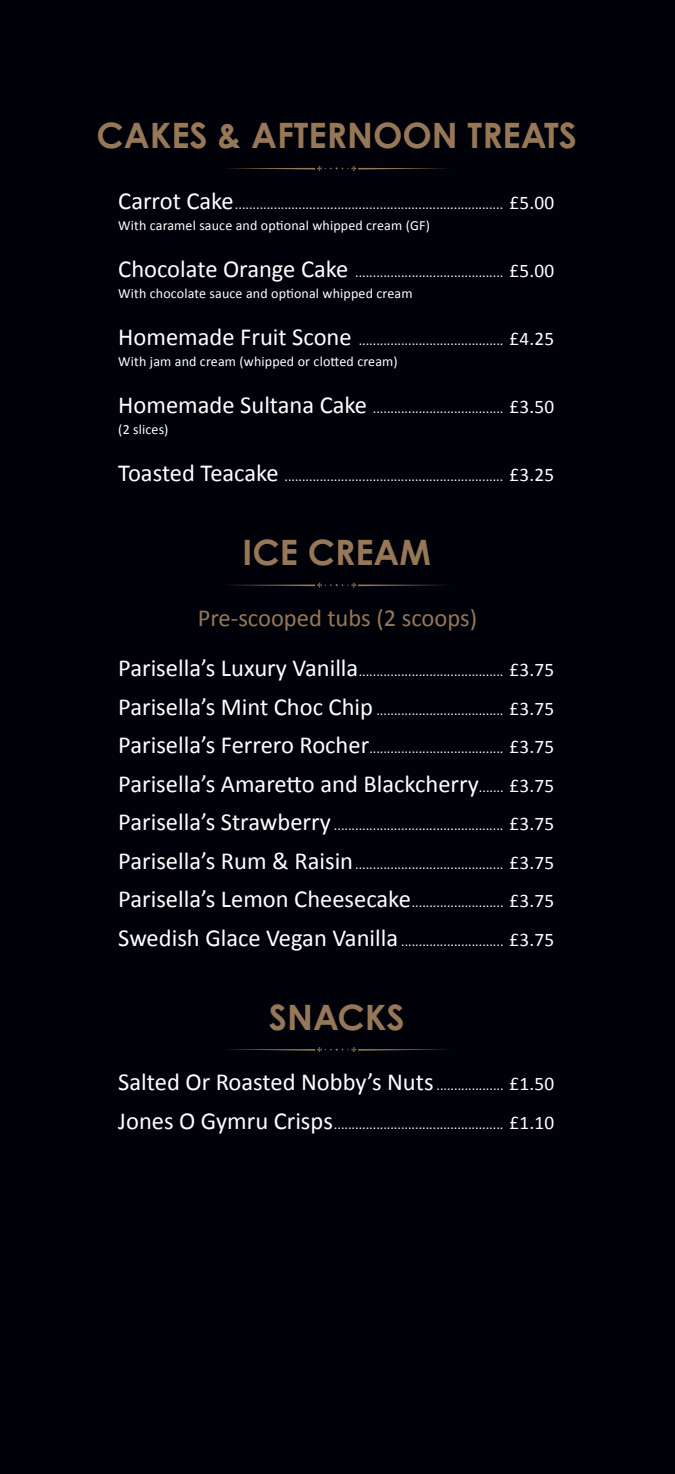
<style>
.page{position:relative;width:675px;height:1474px;background:#fff}
.page>*{position:absolute;margin:0;border:0;box-sizing:border-box;transform-origin:0 0}
.t1{font:700 35px "Century Gothic Pro";color:#967757}
.t2{font:24.5px "Calibri";color:#fff}
.t3{font:24.5px "Calibri";color:#967757}
.t4{font:14px/21px "Calibri";letter-spacing:.01em;color:#fff}
.s1{font-size:24.5px}
.s2{font-size:19.25px}
.s3{font-size:14px}
</style>
<div class="page">
<div style="left:0;top:0;width:675px;height:1473px;background:#010209"></div>
<svg style="left:227px;top:166px;width:219px;height:5px"></svg>
<svg style="left:231px;top:582px;width:212px;height:6px"></svg>
<svg style="left:227px;top:1047px;width:219px;height:5px"></svg>
<p class="t1" style="left:96px;top:114px;width:482px">CAKES &amp; AFTERNOON TREATS</p>
<p class="t4" style="left:118px;top:193px;width:437px"><span class="s1">Carrot Cake</span>............................................................................ <span class="s2">£5.00<br></span>With caramel sauce and optional whipped cream (GF)</p>
<p class="t4" style="left:118px;top:261px;width:437px"><span class="s1">Chocolate Orange Cake</span> .......................................... <span class="s2">£5.00<br></span>With chocolate sauce and optional whipped cream</p>
<p class="t4" style="left:118px;top:329px;width:437px"><span class="s1">Homemade Fruit Scone</span> ......................................... <span class="s2">£4.25<br></span>With jam and cream (whipped or clotted cream)</p>
<p class="t4" style="left:118px;top:397px;width:437px"><span class="s1">Homemade Sultana Cake</span> ..................................... <span class="s2">£3.50 </span>(2 slices)</p>
<p class="t4" style="left:118px;top:465px;width:437px"><span class="s1">Toasted Teacake</span> .............................................................. <span class="s2">£3.25</span></p>
<p class="t1" style="left:242px;top:530px;width:190px">ICE CREAM</p>
<p class="t3" style="left:198px;top:602px;width:281px">Pre-scooped tubs (2 scoops)</p>
<p class="t4" style="left:118px;top:660px;width:437px"><span class="s1">Parisella’s Luxury Vanilla</span>......................................... <span class="s2">£3.75</span></p>
<p class="t4" style="left:118px;top:699px;width:437px"><span class="s1">Parisella’s Mint Choc Chip</span> .................................... <span class="s2">£3.75</span></p>
<p class="t4" style="left:118px;top:737px;width:437px"><span class="s1">Parisella’s Ferrero Rocher</span>...................................... <span class="s2">£3.75</span></p>
<p class="t2" style="left:118px;top:768px;width:437px">Parisella’s Amaretto and Blackcherry<span class="s3">.......</span> <span class="s2">£3.75</span></p>
<p class="t4" style="left:118px;top:814px;width:437px"><span class="s1">Parisella’s Strawberry</span> ................................................ <span class="s2">£3.75</span></p>
<p class="t4" style="left:118px;top:853px;width:437px"><span class="s1">Parisella’s Rum &amp; Raisin</span>.......................................... <span class="s2">£3.75</span></p>
<p class="t2" style="left:118px;top:884px;width:437px">Parisella’s Lemon Cheesecake<span class="s3">..........................</span> <span class="s2">£3.75</span></p>
<p class="t4" style="left:118px;top:930px;width:437px"><span class="s1">Swedish Glace Vegan Vanilla</span> ............................. <span class="s2">£3.75</span></p>
<p class="t1" style="left:269px;top:995px;width:137px">SNACKS</p>
<p class="t2" style="left:118px;top:1067px;width:437px">Salted Or Roasted Nobby’s Nuts <span class="s3">...................</span> <span class="s2">£1.50</span></p>
<p class="t4" style="left:118px;top:1113px;width:437px"><span class="s1">Jones O Gymru Crisps</span>................................................ <span class="s2">£1.10</span></p>
</div>
